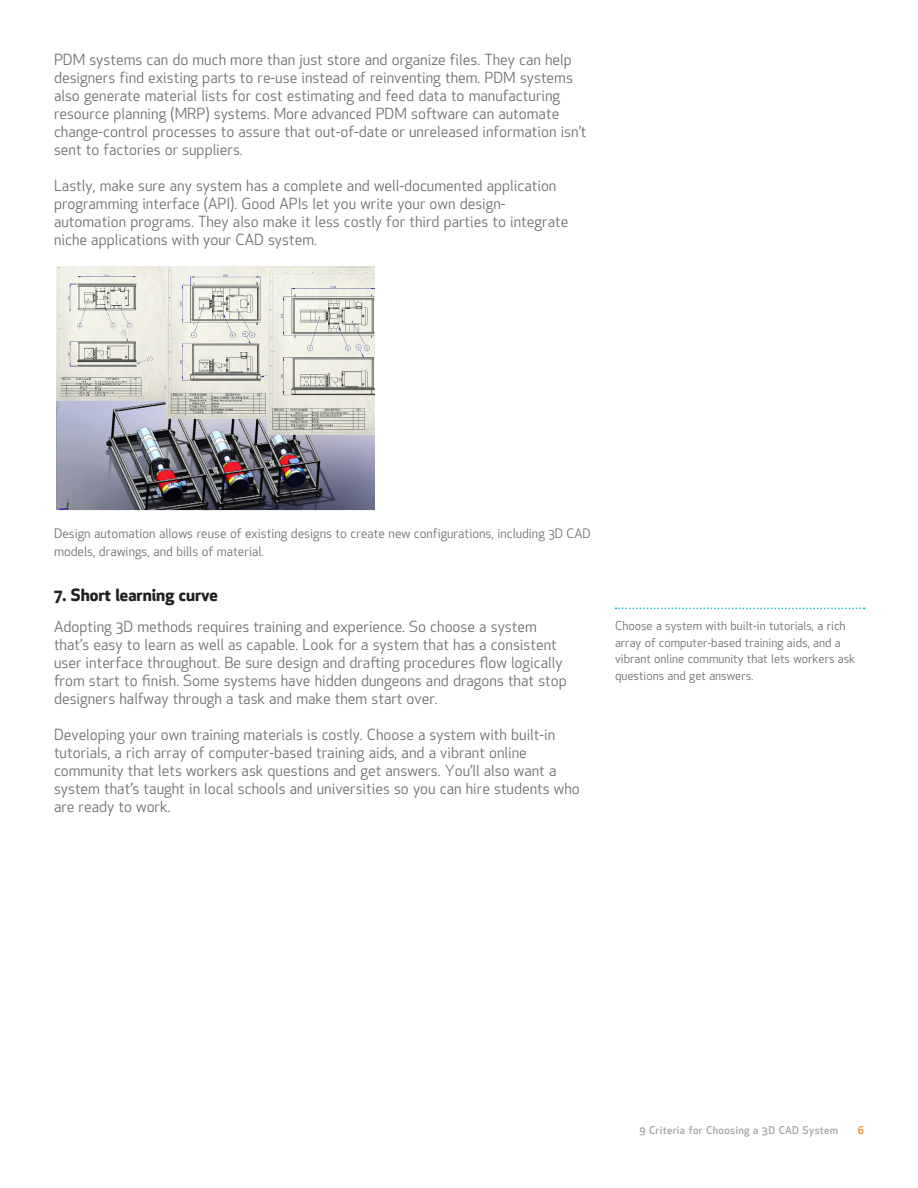
<style>
.page{position:relative;width:918px;height:1188px;background:#fff}
.page>*{position:absolute;margin:0;border:0;box-sizing:border-box;transform-origin:0 0}
.body_copy{font:700 16.5px "SW Apex New";color:#231f20}
.body_copy-2{font:15px/18px "SW Apex New";color:#6d6e71}
.body_copy-3{font:12.75px/18px "SW Apex New";color:#6d6e71}
.captions{font:12px/16.5px "SW Apex New";color:#6d6e71}
.t1{font:500 10.5px "SW Apex New";letter-spacing:.03em;color:#a4a5a9}
.t2{font:500 10.5px "SW Apex New";color:#f68b1f}
</style>
<div class="page">
<img style="left:56px;top:267px;width:318px;height:244px">
<svg style="left:616px;top:607px;width:249px;height:2px"></svg>
<p class="body_copy-2" style="left:54px;top:51px;width:534px">PDM systems can do much more than just store and organize files. They can help designers find existing parts to re-use instead of reinventing them. PDM systems also generate material lists for cost estimating and feed data to manufacturing resource planning (MRP) systems. More advanced PDM software can automate change-control processes to assure that out-of-date or unreleased information isn’t sent to factories or suppliers.</p>
<p class="body_copy-2" style="left:54px;top:177px;width:516px">Lastly, make sure any system has a complete and well-documented application programming interface (API). Good APIs let you write your own design&shy;automation programs. They also make it less costly for third parties to integrate niche applications with your CAD system.</p>
<p class="body_copy-3" style="left:54px;top:524px;width:538px">Design automation allows reuse of existing designs to create new configurations, including 3D CAD models, drawings, and bills of material.</p>
<p class="body_copy" style="left:54px;top:583px;width:165px">7. Short learning curve</p>
<p class="body_copy-2" style="left:54px;top:618px;width:514px">Adopting 3D methods requires training and experience. So choose a system that’s easy to learn as well as capable. Look for a system that has a consistent user interface throughout. Be sure design and drafting procedures flow logically from start to finish. Some systems have hidden dungeons and dragons that stop designers halfway through a task and make them start over.</p>
<p class="body_copy-2" style="left:54px;top:726px;width:527px">Developing your own training materials is costly. Choose a system with built-in tutorials, a rich array of computer-based training aids, and a vibrant online community that lets workers ask questions and get answers. You’ll also want a system that’s taught in local schools and universities so you can hire students who are ready to work.</p>
<p class="captions" style="left:615px;top:618px;width:242px">Choose a system with built-in tutorials, a rich array of computer-based training aids, and a vibrant online community that lets workers ask questions and get answers.</p>
<p class="t1" style="left:639px;top:1124px;width:200px">9 Criteria for Choosing a 3D CAD System</p>
<p class="t2" style="left:858px;top:1124px;width:8px">6</p>
</div>
